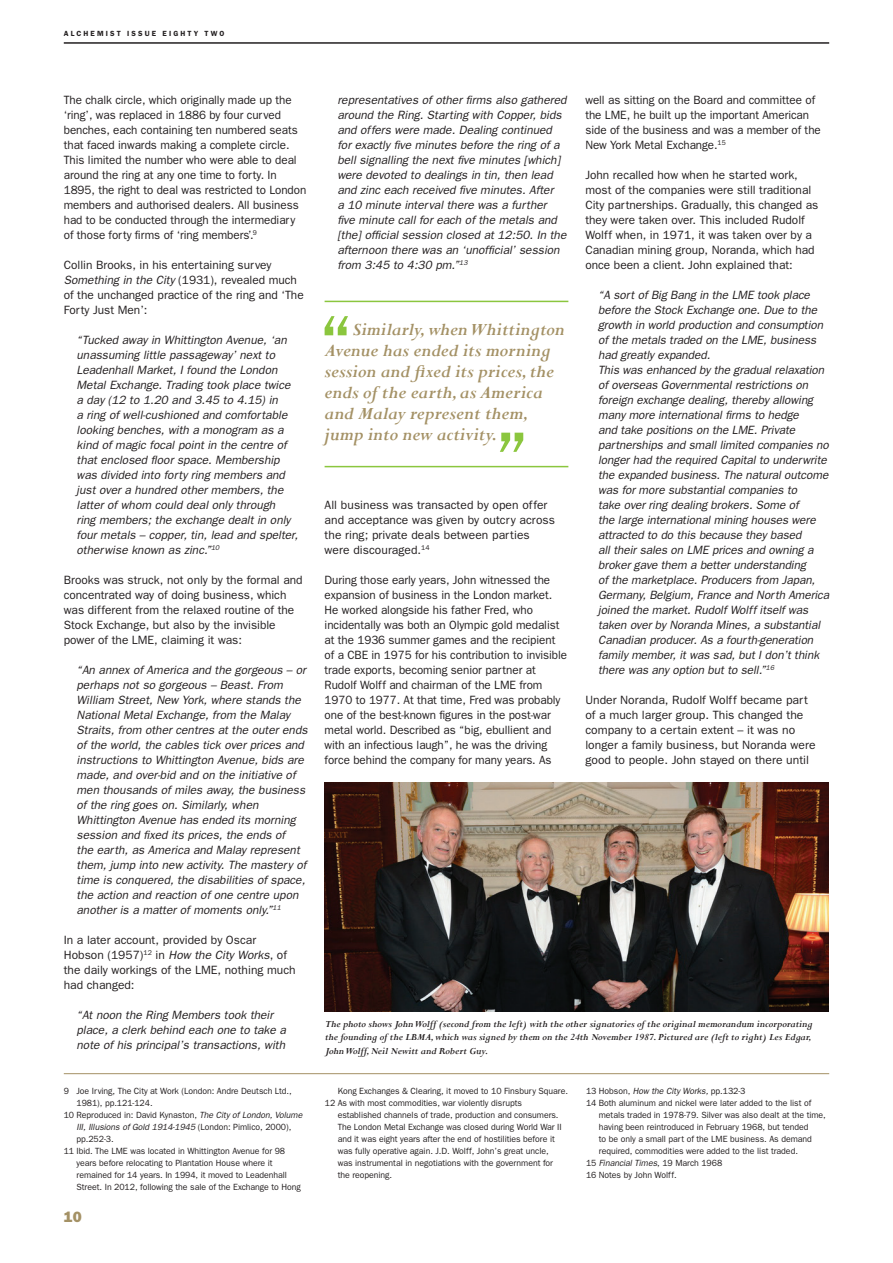
<style>
.page{position:relative;width:893px;height:1263px;background:#fff}
.page>*{position:absolute;margin:0;border:0;box-sizing:border-box;transform-origin:0 0}
.t1{font:italic 700 19.5px/21px "Perpetua";color:#a49165}
.t2{font:800 15px "Franklin Gothic";color:#a49165}
.t3{font:italic 12px/15px "Franklin Gothic";color:#231f20}
.t4{font:12px/15px "Franklin Gothic";color:#231f20}
.t5{font:italic 700 10.5px/13.5px "Perpetua";color:#231f20;text-align:justify}
.t6{font:9px/12px "Franklin Gothic";letter-spacing:-.005em;color:#231f20}
.t7{font:italic 9px "Franklin Gothic";letter-spacing:-.005em;color:#231f20}
.t8{font:600 7.5px "Franklin Gothic";letter-spacing:.28em;color:#231f20}
.s1{font-style:italic}
.s2{font-style:normal}
</style>
<div class="page">
<hr style="left:64px;top:42px;width:765px;height:2px;background:#231f20">
<hr style="left:325px;top:301px;width:243px;height:1px;background:#8bc63e">
<hr style="left:325px;top:466px;width:243px;height:1px;background:#8bc63e">
<svg style="left:325px;top:316px;width:23px;height:19px"></svg>
<svg style="left:500px;top:433px;width:23px;height:19px"></svg>
<hr style="left:64px;top:1073px;width:765px;height:1px;background:#a49165">
<img style="left:324px;top:782px;width:505px;height:229px">
<p class="t8" style="left:64px;top:29px;width:162px">ALCHEMIST ISSUE EIGHTY TWO</p>
<p class="t4" style="left:64px;top:92px;width:244px">The chalk circle, which originally made up the ‘ring’, was replaced in 1886 by four curved benches, each containing ten numbered seats that faced inwards making a complete circle.<br>This limited the number who were able to deal around the ring at any one time to forty. In 1895, the right to deal was restricted to London members and authorised dealers. All business had to be conducted through the intermediary of those forty firms of ‘ring members’.<sup>9</sup></p>
<p class="t4" style="left:64px;top:257px;width:241px">Collin Brooks, in his entertaining survey <span class="s1">Something in the City</span> (1931), revealed much of the unchanged practice of the ring and ‘The Forty Just Men’:</p>
<p class="t3" style="left:77px;top:332px;width:223px">“Tucked away in Whittington Avenue, ‘an unassuming little passageway’ next to Leadenhall Market, I found the London Metal Exchange. Trading took place twice a day (12 to 1.20 and 3.45 to 4.15) in<br>a ring of well-cushioned and comfortable looking benches, with a monogram as a kind of magic focal point in the centre of that enclosed floor space. Membership was divided into forty ring members and just over a hundred other members, the latter of whom could deal only through<br>ring members; the exchange dealt in only four metals – copper, tin, lead and spelter, otherwise known as zinc.”<sup>10</sup></p>
<p class="t4" style="left:64px;top:572px;width:240px">Brooks was struck, not only by the formal and concentrated way of doing business, which was different from the relaxed routine of the Stock Exchange, but also by the invisible power of the LME, claiming it was:</p>
<p class="t3" style="left:77px;top:662px;width:233px">“An annex of America and the gorgeous – or perhaps not so gorgeous – Beast. From William Street, New York, where stands the National Metal Exchange, from the Malay Straits, from other centres at the outer ends of the world, the cables tick over prices and instructions to Whittington Avenue, bids are made, and over-bid and on the initiative of men thousands of miles away, the business of the ring goes on. Similarly, when Whittington Avenue has ended its morning session and fixed its prices, the ends of<br>the earth, as America and Malay represent them, jump into new activity. The mastery of time is conquered, the disabilities of space, the action and reaction of one centre upon another is a matter of moments only.”<sup>11</sup></p>
<p class="t4" style="left:64px;top:932px;width:233px">In a later account, provided by Oscar Hobson (1957)<sup>12</sup> in <span class="s1">How the City Works</span>, of the daily workings of the LME, nothing much had changed:</p>
<p class="t3" style="left:77px;top:1007px;width:211px">“At noon the Ring Members took their place, a clerk behind each one to take a note of his principal’s transactions, with</p>
<p class="t6" style="left:64px;top:1085px;width:230px">9 Joe Irving, The City at Work (London: Andre Deutsch Ltd.,</p>
<p class="t6" style="left:77px;top:1097px;width:78px">1981), pp.121-124.</p>
<p class="t6" style="left:64px;top:1109px;width:240px">10 Reproduced in: David Kynaston, <span class="s1">The City of London, Volume</span></p>
<p class="t7" style="left:77px;top:1122px;width:216px">III, Illusions of Gold 1914-1945 <span class="s2">(London: Pimlico, 2000),</span></p>
<p class="t6" style="left:77px;top:1133px;width:39px">pp.252-3.</p>
<p class="t6" style="left:64px;top:1145px;width:223px">11 Ibid. The LME was located in Whittington Avenue for 98</p>
<p class="t6" style="left:77px;top:1157px;width:198px">years before relocating to Plantation House where it</p>
<p class="t6" style="left:77px;top:1169px;width:212px">remained for 14 years. In 1994, it moved to Leadenhall</p>
<p class="t6" style="left:77px;top:1181px;width:226px">Street. In 2012, following the sale of the Exchange to Hong</p>
<p class="t2" style="left:64px;top:1208px;width:19px">10</p>
<p class="t3" style="left:337px;top:92px;width:231px">representatives of other firms also gathered around the Ring. Starting with Copper, bids and offers were made. Dealing continued for exactly five minutes before the ring of a bell signalling the next five minutes [which] were devoted to dealings in tin, then lead and zinc each received five minutes. After<br>a 10 minute interval there was a further five minute call for each of the metals and [the] official session closed at 12:50. In the afternoon there was an ‘unofficial’ session from 3:45 to 4:30 pm.”<sup>13</sup></p>
<h1 class="t1" style="left:325px;top:319px;width:242px;text-indent:28px">Similarly, when Whittington<br>Avenue has ended its morning session and fixed its prices, the ends of the earth, as America and Malay represent them, jump into new activity.</h1>
<p class="t4" style="left:325px;top:497px;width:232px">All business was transacted by open offer and acceptance was given by outcry across the ring; private deals between parties were discouraged.<sup>14</sup></p>
<p class="t4" style="left:325px;top:572px;width:244px">During those early years, John witnessed the expansion of business in the London market.<br>He worked alongside his father Fred, who incidentally was both an Olympic gold medalist at the 1936 summer games and the recipient of a CBE in 1975 for his contribution to invisible trade exports, becoming senior partner at Rudolf Wolff and chairman of the LME from 1970 to 1977. At that time, Fred was probably one of the best-known figures in the post-war metal world. Described as “big, ebullient and with an infectious laugh”, he was the driving force behind the company for many years. As</p>
<p class="t4" style="left:585px;top:92px;width:237px">well as sitting on the Board and committee of the LME, he built up the important American side of the business and was a member of the New York Metal Exchange.<sup>15</sup></p>
<p class="t4" style="left:585px;top:167px;width:234px">John recalled how when he started work, most of the companies were still traditional City partnerships. Gradually, this changed as they were taken over. This included Rudolf Wolff when, in 1971, it was taken over by a Canadian mining group, Noranda, which had once been a client. John explained that:</p>
<p class="t3" style="left:598px;top:287px;width:233px">“A sort of Big Bang in the LME took place before the Stock Exchange one. Due to the growth in world production and consumption of the metals traded on the LME, business had greatly expanded.<br>This was enhanced by the gradual relaxation of overseas Governmental restrictions on foreign exchange dealing, thereby allowing many more international firms to hedge<br>and take positions on the LME. Private partnerships and small limited companies no longer had the required Capital to underwrite the expanded business. The natural outcome was for more substantial companies to<br>take over ring dealing brokers. Some of<br>the large international mining houses were attracted to do this because they based<br>all their sales on LME prices and owning a broker gave them a better understanding<br>of the marketplace. Producers from Japan, Germany, Belgium, France and North America joined the market. Rudolf Wolff itself was taken over by Noranda Mines, a substantial Canadian producer. As a fourth-generation family member, it was sad, but I don’t think there was any option but to sell.”<sup>16</sup></p>
<p class="t4" style="left:585px;top:692px;width:232px">Under Noranda, Rudolf Wolff became part of a much larger group. This changed the company to a certain extent – it was no longer a family business, but Noranda were good to people. John stayed on there until</p>
<p class="t5" style="left:325px;top:1017px;width:489px">The photo shows John Wolff (second from the left) with the other signatories of the original memorandum incorporating the founding of the LBMA, which was signed by them on the 24th November 1987. Pictured are (left to right) Les Edgar, John Wolff, Neil Newitt and Robert Guy.</p>
<p class="t6" style="left:325px;top:1085px;width:245px;text-indent:13px">Kong Exchanges &amp; Clearing, it moved to 10 Finsbury Square.<br>12 As with most commodities, war violently disrupts</p>
<p class="t6" style="left:338px;top:1109px;width:226px">established channels of trade, production and consumers.<br>The London Metal Exchange was closed during World War II and it was eight years after the end of hostilities before it was fully operative again. J.D. Wolff, John’s great uncle, was instrumental in negotiations with the government for the reopening.</p>
<p class="t6" style="left:586px;top:1085px;width:161px">13 Hobson, <span class="s1">How the City Works,</span> pp.132-3</p>
<p class="t6" style="left:586px;top:1097px;width:227px">14 Both aluminum and nickel were later added to the list of</p>
<p class="t6" style="left:599px;top:1109px;width:229px">metals traded in 1978-79. Silver was also dealt at the time,</p>
<p class="t6" style="left:599px;top:1121px;width:211px">having been reintroduced in February 1968, but tended</p>
<p class="t6" style="left:599px;top:1133px;width:215px">to be only a small part of the LME business. As demand</p>
<p class="t6" style="left:599px;top:1145px;width:201px">required, commodities were added to the list traded.</p>
<p class="t6" style="left:586px;top:1157px;width:138px">15 <span class="s1">Financial Times</span>, 19 March 1968</p>
<p class="t6" style="left:586px;top:1169px;width:92px">16 Notes by John Wolff.</p>
</div>
